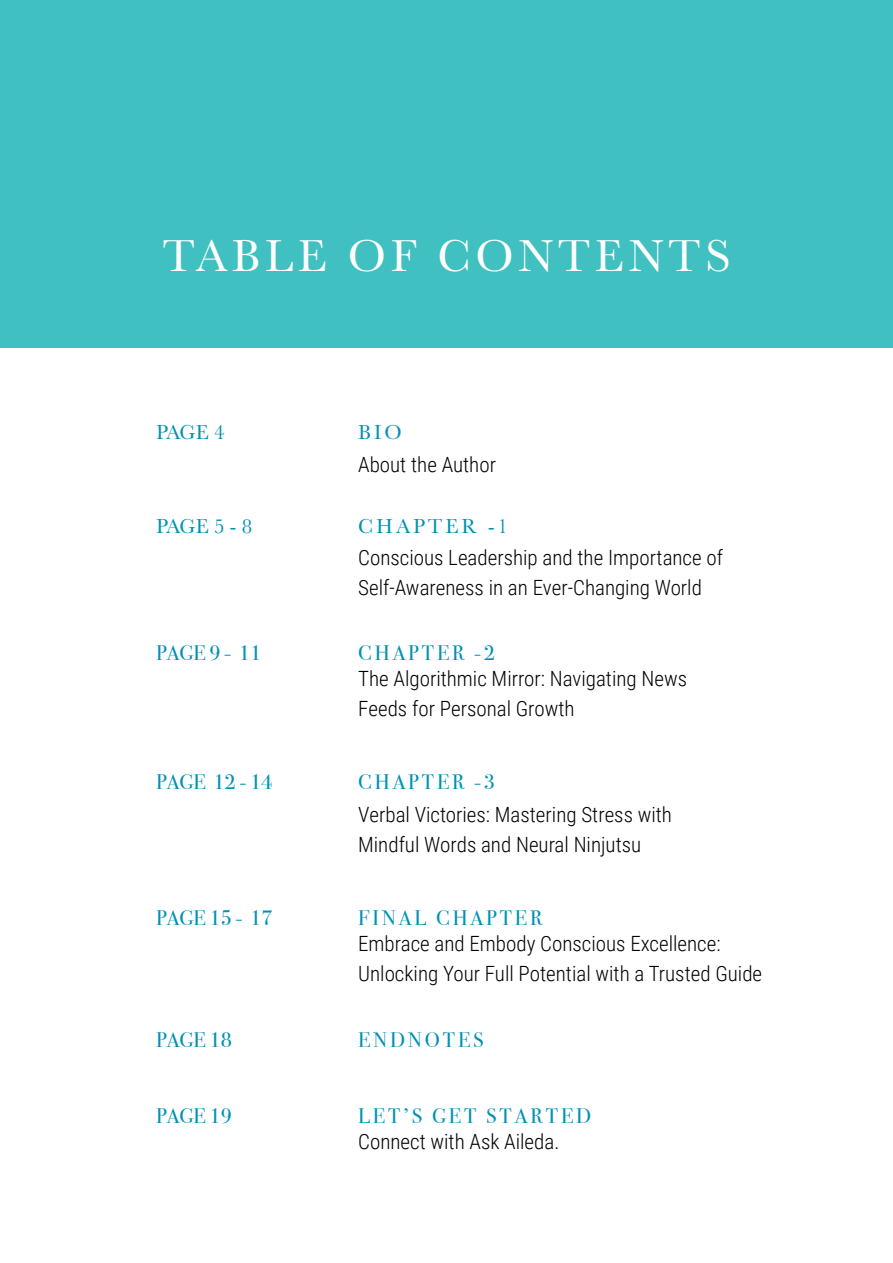
<style>
.page{position:relative;width:893px;height:1263px;background:#fff}
.page>*{position:absolute;margin:0;border:0;box-sizing:border-box;transform-origin:0 0}
.t1{font:46.5px "Baskerville";letter-spacing:.1em;color:#fff}
.t2{font:300 21px/30px "Roboto Condensed";color:#000}
.t3{font:21px "Bodoni Svty Two ITCTT";letter-spacing:.14em;color:#0091b3}
.t4{font:21px "Baskerville";letter-spacing:.14em;color:#0091b3}
</style>
<div class="page">
<div style="left:0;top:0;width:893px;height:347px;background:#40c0c0"></div>
<h1 class="t1" style="left:162px;top:227px;width:569px">TABLE OF CONTENTS</h1>
<p class="t4" style="left:156px;top:419px;width:70px">PAGE 4</p>
<p class="t4" style="left:358px;top:419px;width:45px">BIO</p>
<p class="t2" style="left:358px;top:448px;width:139px">About the Author</p>
<p class="t4" style="left:156px;top:513px;width:97px">PAGE 5 - 8</p>
<p class="t4" style="left:358px;top:513px;width:151px">CHAPTER -1</p>
<p class="t2" style="left:358px;top:542px;width:366px">Conscious Leadership and the Importance of<br>Self-Awareness in an Ever-Changing World</p>
<p class="t3" style="left:156px;top:635px;width:107px">PAGE 9 - 11</p>
<p class="t3" style="left:358px;top:635px;width:138px">CHAPTER -2</p>
<p class="t2" style="left:358px;top:663px;width:330px">The Algorithmic Mirror: Navigating News<br>Feeds for Personal Growth</p>
<p class="t3" style="left:156px;top:765px;width:118px">PAGE 12 - 14</p>
<p class="t3" style="left:358px;top:765px;width:138px">CHAPTER -3</p>
<p class="t2" style="left:358px;top:798px;width:315px">Verbal Victories: Mastering Stress with<br>Mindful Words and Neural Ninjutsu</p>
<p class="t3" style="left:156px;top:900px;width:118px">PAGE 15 - 17</p>
<p class="t3" style="left:358px;top:900px;width:186px">FINAL CHAPTER</p>
<p class="t2" style="left:358px;top:928px;width:405px">Embrace and Embody Conscious Excellence:<br>Unlocking Your Full Potential with a Trusted Guide</p>
<p class="t3" style="left:156px;top:1023px;width:77px">PAGE 18</p>
<p class="t3" style="left:358px;top:1023px;width:127px">ENDNOTES</p>
<p class="t3" style="left:156px;top:1098px;width:77px">PAGE 19</p>
<p class="t3" style="left:358px;top:1098px;width:234px">LET’S GET STARTED</p>
<p class="t2" style="left:358px;top:1125px;width:203px">Connect with Ask Aileda.</p>
</div>
